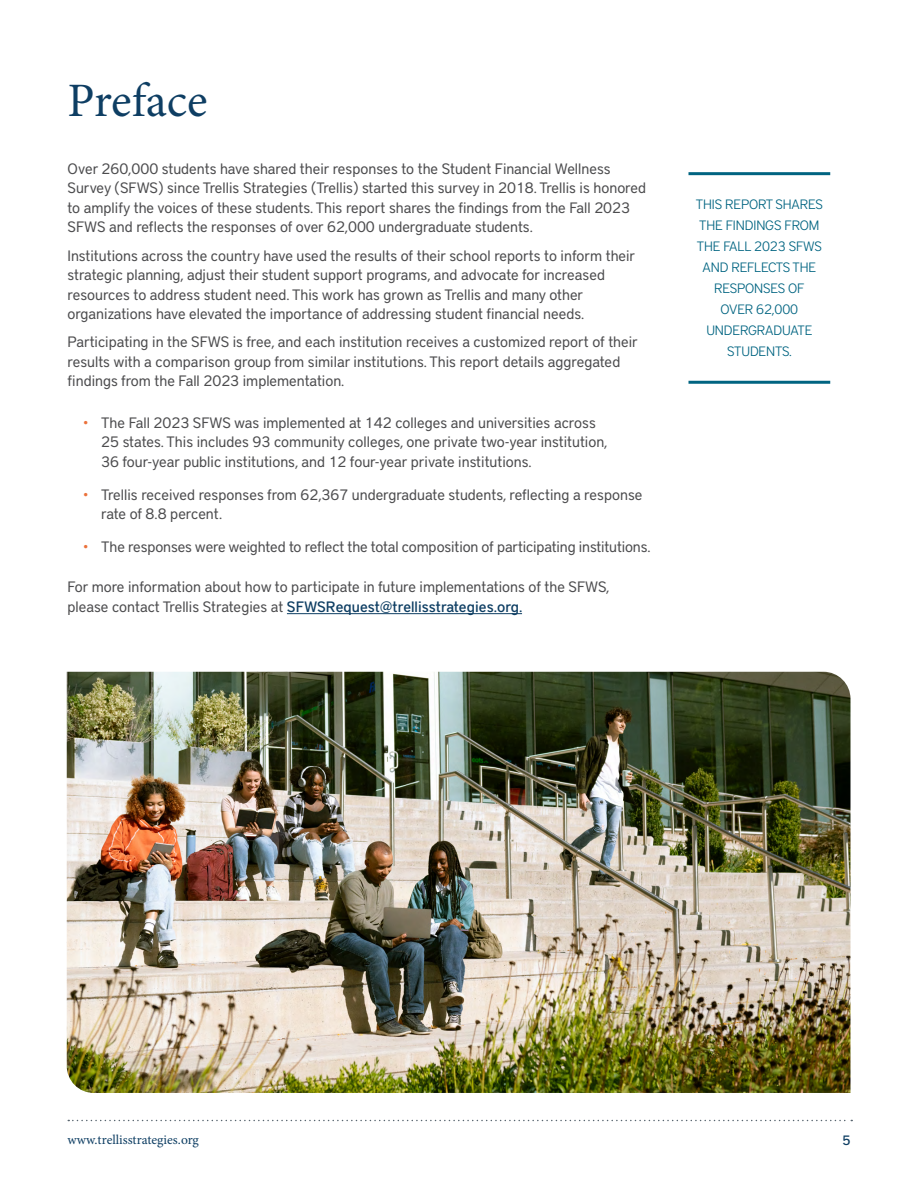
<style>
.page{position:relative;width:918px;height:1188px;background:#fff}
.page>*{position:absolute;margin:0;border:0;box-sizing:border-box;transform-origin:0 0}
.t1{font:48px "Minion Pro";color:#0e3e63}
.Body{font:15px/19.5px "District Pro";color:#4d4d4f}
.Bullet_Intro{font:15px/19.5px "District Pro";color:#4d4d4f}
.Pullquote{font:300 13.5px/21px "District Pro";letter-spacing:-.01em;color:#006481;text-align:center}
.t2{font:13.5px "Minion Pro";color:#0e3e63}
.t3{font:500 13.5px "District Pro";color:#0e3e63}
.s1{color:#eb723c}
.s2{font-weight:500;color:#0e3e63}
</style>
<div class="page">
<svg style="left:68px;top:1120px;width:784px;height:1px"></svg>
<hr style="left:287px;top:613px;width:235px;height:1px;background:#0e3e63">
<hr style="left:688px;top:172px;width:142px;height:3px;background:#006481">
<hr style="left:688px;top:381px;width:142px;height:3px;background:#006481">
<img style="left:67px;top:672px;width:783px;height:421px">
<h1 class="t1" style="left:68px;top:68px;width:142px">Preface</h1>
<p class="Body" style="left:68px;top:158px;width:580px">Over 260,000 students have shared their responses to the Student Financial Wellness Survey (SFWS) since Trellis Strategies (Trellis) started this survey in 2018. Trellis is honored to amplify the voices of these students. This report shares the findings from the Fall 2023<br>SFWS and reflects the responses of over 62,000 undergraduate students.</p>
<p class="Body" style="left:68px;top:245px;width:569px">Institutions across the country have used the results of their school reports to inform their strategic planning, adjust their student support programs, and advocate for increased resources to address student need. This work has grown as Trellis and many other organizations have elevated the importance of addressing student financial needs.</p>
<p class="Body" style="left:68px;top:331px;width:572px">Participating in the SFWS is free, and each institution receives a customized report of their results with a comparison group from similar institutions. This report details aggregated findings from the Fall 2023 implementation.</p>
<p class="Bullet_Intro" style="left:101px;top:412px;width:508px;text-indent:-18px"><span class="s1">•</span> The Fall 2023 SFWS was implemented at 142 colleges and universities across<br>25 states. This includes 93 community colleges, one private two-year institution,<br>36 four-year public institutions, and 12 four-year private institutions.</p>
<p class="Bullet_Intro" style="left:101px;top:484px;width:543px;text-indent:-18px"><span class="s1">•</span> Trellis received responses from 62,367 undergraduate students, reflecting a response rate of 8.8 percent.</p>
<p class="Bullet_Intro" style="left:83px;top:536px;width:569px"><span class="s1">•</span> The responses were weighted to reflect the total composition of participating institutions.</p>
<p class="Body" style="left:68px;top:576px;width:543px">For more information about how to participate in future implementations of the SFWS, please contact Trellis Strategies at <span class="s2">SFWSRequest@trellisstrategies.org.</span></p>
<p class="Pullquote" style="left:696px;top:193px;width:129px">THIS REPORT SHARES<br>THE FINDINGS FROM<br>THE FALL 2023 SFWS<br>AND REFLECTS THE<br>RESPONSES OF<br>OVER 62,000<br>UNDERGRADUATE<br>STUDENTS.</p>
<p class="t2" style="left:68px;top:1130px;width:133px">www.trellisstrategies.org</p>
<p class="t3" style="left:842px;top:1131px;width:10px">5</p>
</div>
